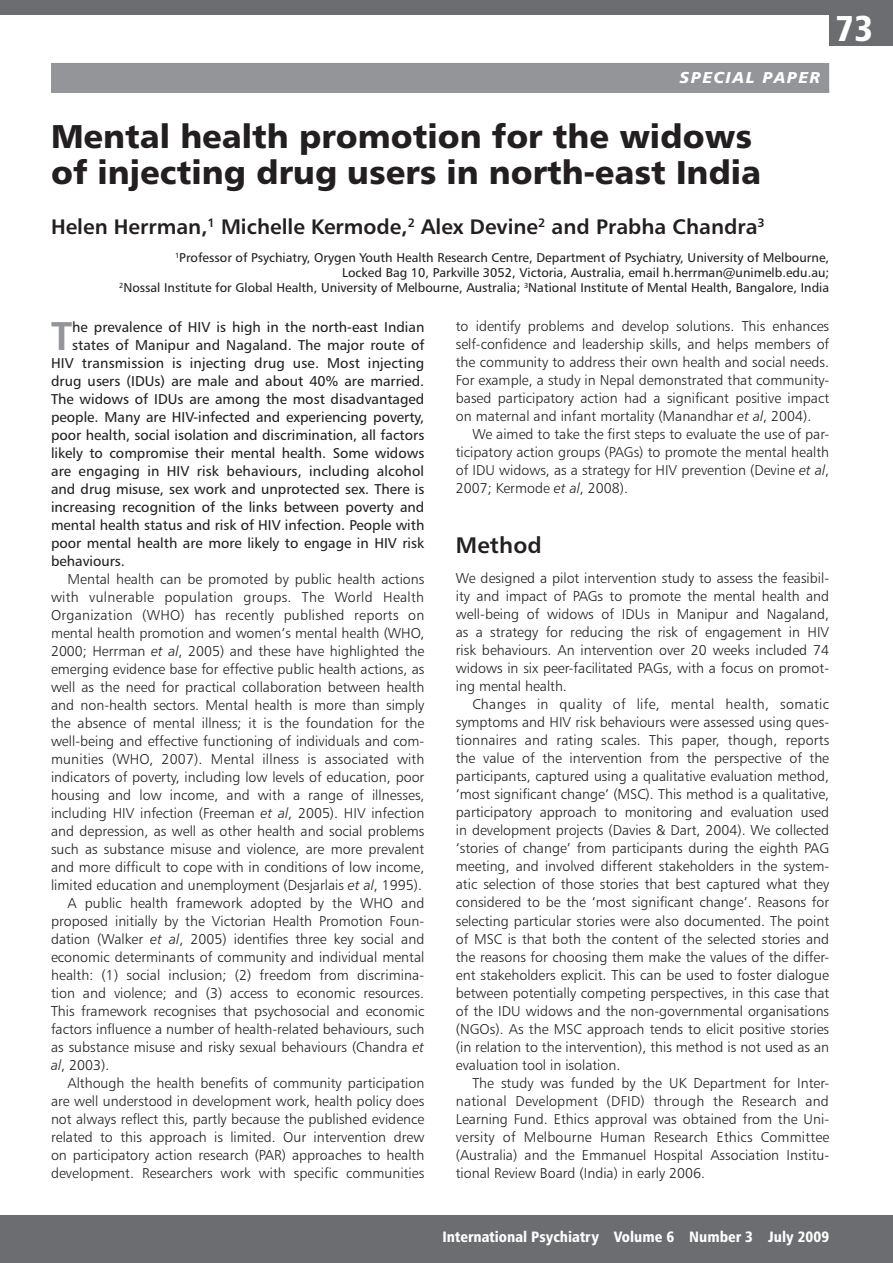
<style>
.page{position:relative;width:893px;height:1263px;background:#fff}
.page>*{position:absolute;margin:0;border:0;box-sizing:border-box;transform-origin:0 0}
.Intro_text{font:40.2px "Humanist 777 BT Bold B";color:#939598}
.t1{font:36px "Humanist 777 BT Black Condensed B";color:#fff}
.Paper_title{font:33px/36px "Humanist 777 BT Black B";color:#231f20}
.Subhead1{font:22.5px "Humanist 777 BT Bold B";letter-spacing:.01em;color:#231f20}
.Author{font:21px "Humanist 777 BT Bold B";color:#231f20}
.Section{font:15.75px "Humanist 777 BT Black Italic B";letter-spacing:.1em;color:#fff}
.t2{font:15px "Humanist 777 BT Black Condensed B";color:#fff}
.Body_text{font:14.25px/18px "Humanist 777 BT Light B";color:#231f20;text-align:justify}
.Intro_text-2{font:14.25px "Humanist 777 BT Roman B";color:#231f20}
.Noindent{font:14.25px/18px "Humanist 777 BT Light B";color:#231f20;text-align:justify}
.Address{font:12.75px/15px "Humanist 777 BT Roman B";color:#231f20;text-align:right}
.s1{font-family:"Humanist 777 BT Light Italic B"}
</style>
<div class="page">
<div style="left:0;top:1215px;width:893px;height:48px;background:#6c6d70"></div>
<div style="left:829px;top:0;width:64px;height:46px;background:#6c6d70"></div>
<div style="left:0;top:0;width:893px;height:15px;background:#6c6d70"></div>
<div style="left:51px;top:63px;width:778px;height:30px;background:#939598"></div>
<h2 class="t1" style="left:836px;top:6px;width:39px">73</h2>
<p class="Section" style="left:680px;top:67px;width:142px">SPECIAL PAPER</p>
<p class="Paper_title" style="left:51px;top:118px;width:712px">Mental health promotion for the widows of injecting drug users in north-east India</p>
<p class="Author" style="left:51px;top:213px;width:715px">Helen Herrman,<sup>1</sup> Michelle Kermode,<sup>2</sup> Alex Devine<sup>2</sup> and Prabha Chandra<sup>3</sup></p>
<p class="Address" style="left:119px;top:250px;width:712px"><sup>1</sup>Professor of Psychiatry, Orygen Youth Health Research Centre, Department of Psychiatry, University of Melbourne,<br>Locked Bag 10, Parkville 3052, Victoria, Australia, email h.herrman@unimelb.edu.au;<br><sup>2</sup>Nossal Institute for Global Health, University of Melbourne, Australia; <sup>3</sup>National Institute of Mental Health, Bangalore, India</p>
<p class="Intro_text" style="left:51px;top:311px;width:23px">T</p>
<p class="Intro_text-2" style="left:72px;top:318px;width:354px">he prevalence of HIV is high in the north-east Indian</p>
<p class="Body_text" style="left:456px;top:317px;width:375px">to identify problems and develop solutions. This enhances self-confidence and leadership skills, and helps members of the community to address their own health and social needs.<br>For example, a study in Nepal demonstrated that community&shy;based participatory action had a significant positive impact on maternal and infant mortality (Manandhar <span class="s1">et al</span>, 2004).</p>
<p class="Body_text" style="left:456px;top:425px;width:375px;text-indent:16px">We aimed to take the first steps to evaluate the use of par&shy;ticipatory action groups (PAGs) to promote the mental health of IDU widows, as a strategy for HIV prevention (Devine <span class="s1">et al</span>, 2007; Kermode <span class="s1">et al</span>, 2008).</p>
<p class="Intro_text-2" style="left:72px;top:336px;width:354px">states of Manipur and Nagaland. The major route of</p>
<p class="Intro_text-2" style="left:51px;top:354px;width:375px">HIV transmission is injecting drug use. Most injecting</p>
<p class="Intro_text-2" style="left:51px;top:372px;width:375px">drug users (IDUs) are male and about 40% are married.</p>
<p class="Intro_text-2" style="left:51px;top:390px;width:375px">The widows of IDUs are among the most disadvantaged</p>
<p class="Intro_text-2" style="left:51px;top:408px;width:375px">people. Many are HIV-infected and experiencing poverty,</p>
<p class="Intro_text-2" style="left:51px;top:426px;width:375px">poor health, social isolation and discrimination, all factors</p>
<p class="Intro_text-2" style="left:51px;top:444px;width:375px">likely to compromise their mental health. Some widows</p>
<p class="Intro_text-2" style="left:51px;top:462px;width:375px">are engaging in HIV risk behaviours, including alcohol</p>
<p class="Intro_text-2" style="left:51px;top:480px;width:375px">and drug misuse, sex work and unprotected sex. There is</p>
<p class="Intro_text-2" style="left:51px;top:498px;width:375px">increasing recognition of the links between poverty and</p>
<p class="Intro_text-2" style="left:51px;top:516px;width:375px">mental health status and risk of HIV infection. People with</p>
<p class="Intro_text-2" style="left:51px;top:534px;width:375px">poor mental health are more likely to engage in HIV risk</p>
<p class="Intro_text-2" style="left:51px;top:552px;width:76px">behaviours.</p>
<p class="Body_text" style="left:51px;top:570px;width:375px;text-indent:16px">Mental health can be promoted by public health actions with vulnerable population groups. The World Health Organization (WHO) has recently published reports on mental health promotion and women’s mental health (WHO, 2000; Herrman <span class="s1">et al</span>, 2005) and these have highlighted the emerging evidence base for effective public health actions, as well as the need for practical collaboration between health and non-health sectors. Mental health is more than simply the absence of mental illness; it is the foundation for the well-being and effective functioning of individuals and com&shy;munities (WHO, 2007). Mental illness is associated with indicators of poverty, including low levels of education, poor housing and low income, and with a range of illnesses, including HIV infection (Freeman <span class="s1">et al</span>, 2005). HIV infection and depression, as well as other health and social problems such as substance misuse and violence, are more prevalent and more difficult to cope with in conditions of low income, limited education and unemployment (Desjarlais <span class="s1">et al</span>, 1995).</p>
<p class="Body_text" style="left:51px;top:894px;width:375px;text-indent:16px">A public health framework adopted by the WHO and proposed initially by the Victorian Health Promotion Foun&shy;dation (Walker <span class="s1">et al</span>, 2005) identifies three key social and economic determinants of community and individual mental health: (1) social inclusion; (2) freedom from discrimina&shy;tion and violence; and (3) access to economic resources.<br>This framework recognises that psychosocial and economic factors influence a number of health-related behaviours, such as substance misuse and risky sexual behaviours (Chandra <span class="s1">et al</span>, 2003).</p>
<p class="Body_text" style="left:51px;top:1074px;width:375px;text-indent:16px">Although the health benefits of community participation are well understood in development work, health policy does not always reflect this, partly because the published evidence related to this approach is limited. Our intervention drew on participatory action research (PAR) approaches to health development. Researchers work with specific communities</p>
<p class="Subhead1" style="left:456px;top:531px;width:88px">Method</p>
<p class="Noindent" style="left:456px;top:569px;width:375px">We designed a pilot intervention study to assess the feasibil&shy;ity and impact of PAGs to promote the mental health and well-being of widows of IDUs in Manipur and Nagaland, as a strategy for reducing the risk of engagement in HIV risk behaviours. An intervention over 20 weeks included 74 widows in six peer-facilitated PAGs, with a focus on promot&shy;ing mental health.</p>
<p class="Body_text" style="left:456px;top:695px;width:375px;text-indent:16px">Changes in quality of life, mental health, somatic symptoms and HIV risk behaviours were assessed using ques&shy;tionnaires and rating scales. This paper, though, reports the value of the intervention from the perspective of the participants, captured using a qualitative evaluation method, ‘most significant change’ (MSC). This method is a qualitative, participatory approach to monitoring and evaluation used in development projects (Davies &amp; Dart, 2004). We collected ‘stories of change’ from participants during the eighth PAG meeting, and involved different stakeholders in the system&shy;atic selection of those stories that best captured what they considered to be the ‘most significant change’. Reasons for selecting particular stories were also documented. The point of MSC is that both the content of the selected stories and the reasons for choosing them make the values of the differ&shy;ent stakeholders explicit. This can be used to foster dialogue between potentially competing perspectives, in this case that of the IDU widows and the non-governmental organisations (NGOs). As the MSC approach tends to elicit positive stories (in relation to the intervention), this method is not used as an evaluation tool in isolation.</p>
<p class="Body_text" style="left:456px;top:1073px;width:375px;text-indent:16px">The study was funded by the UK Department for Inter&shy;national Development (DFID) through the Research and Learning Fund. Ethics approval was obtained from the Uni&shy;versity of Melbourne Human Research Ethics Committee (Australia) and the Emmanuel Hospital Association Institu&shy;tional Review Board (India) in early 2006.</p>
<p class="t2" style="left:442px;top:1227px;width:388px">International Psychiatry Volume 6 Number 3 July 2009</p>
</div>
